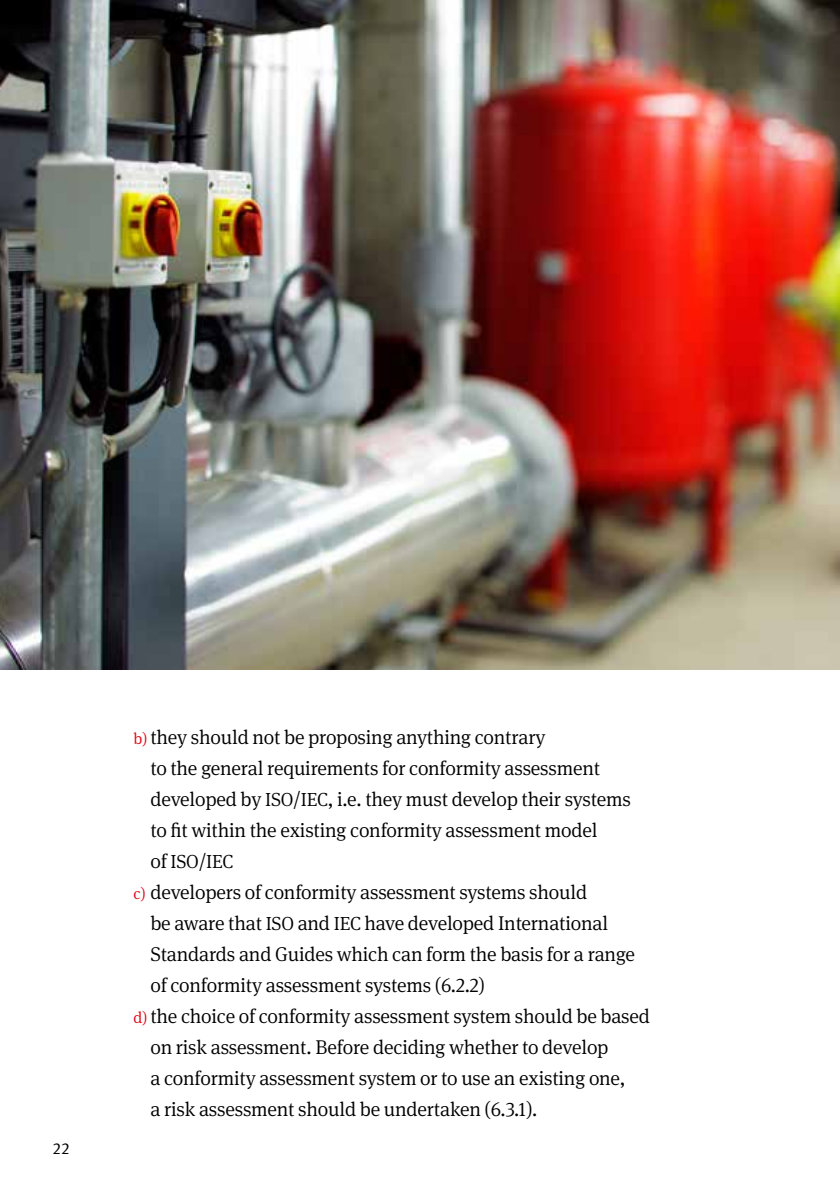
<style>
.page{position:relative;width:840px;height:1191px;background:#fff}
.page>*{position:absolute;margin:0;border:0;box-sizing:border-box;transform-origin:0 0}
.t1{font:300 20px/31px "Meta Serif Pro";letter-spacing:-.01em;color:#000}
.t2{font:300 19px "Meta Serif Pro";letter-spacing:-.01em;color:#000}
.t3{font:16px "Meta Pro Norm";color:#000}
.s1{font-size:16px;color:#e3000f}
.s2{font-size:19px}
.s3{font-size:20px}
</style>
<div class="page">
<img style="left:0;top:0;width:839px;height:670px">
<p class="t3" style="left:52px;top:1136px;width:18px">22</p>
<p class="t1" style="left:150px;top:721px;width:481px;text-indent:-17px"><span class="s1">b)</span> they should not be proposing anything contrary<br>to the general requirements for conformity assessment developed by <span class="s2">ISO</span>/<span class="s2">IEC</span>, i.e. they must develop their systems to fit within the existing conformity assessment model</p>
<p class="t2" style="left:150px;top:848px;width:84px"><span class="s3">of</span> ISO<span class="s3">/</span>IEC</p>
<p class="t1" style="left:133px;top:876px;width:455px"><span class="s1">c)</span> developers of conformity assessment systems should</p>
<p class="t1" style="left:150px;top:907px;width:459px">be aware that <span class="s2">ISO</span> and <span class="s2">IEC</span> have developed International</p>
<p class="t1" style="left:150px;top:938px;width:486px">Standards and Guides which can form the basis for a range</p>
<p class="t1" style="left:150px;top:969px;width:336px">of conformity assessment systems (6.2.2)</p>
<p class="t1" style="left:133px;top:1000px;width:518px"><span class="s1">d)</span> the choice of conformity assessment system should be based</p>
<p class="t1" style="left:150px;top:1031px;width:459px">on risk assessment. Before deciding whether to develop</p>
<p class="t1" style="left:150px;top:1062px;width:476px">a conformity assessment system or to use an existing one,</p>
<p class="t1" style="left:150px;top:1093px;width:388px">a risk assessment should be undertaken (6.3.1).</p>
</div>
